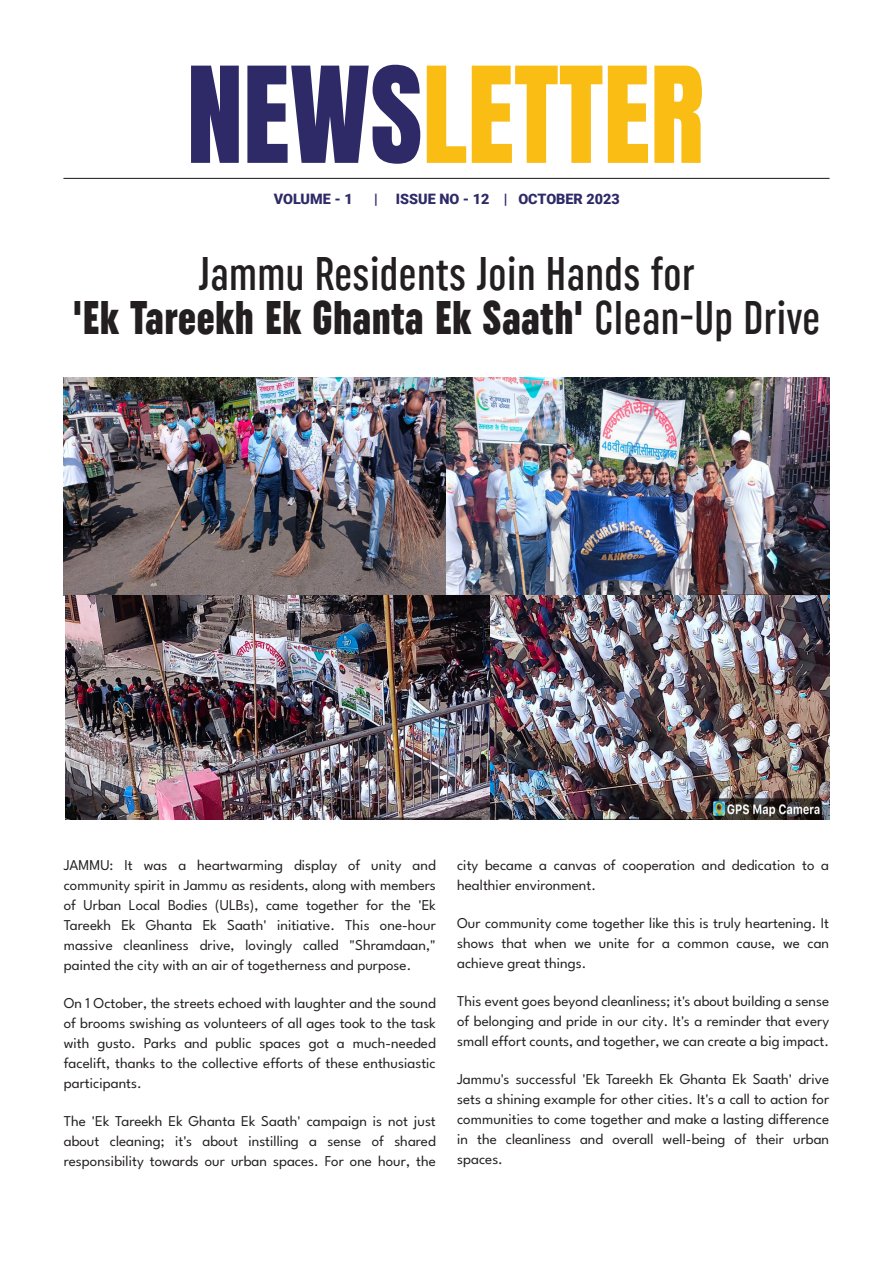
<style>
.page{position:relative;width:893px;height:1263px;background:#fff}
.page>*{position:absolute;margin:0;border:0;box-sizing:border-box;transform-origin:0 0}
.t1{font:113.1px "Anton";color:#fabd13}
.t2{font:46.95px "Uniform Extra Condensed 5";letter-spacing:.01em;color:#231f20}
.t3{font:46.95px "Uniform Extra Condensed 2";letter-spacing:.01em;color:#231f20}
.t4{font:15px/20px "League Spartan";color:#231f20;text-align:justify}
.t5{font:900 14.4px "Roboto";color:#2e2a67}
.s1{color:#2e2a67}
.s2{font-family:"Uniform Extra Condensed 2"}
</style>
<div class="page">
<hr style="left:64px;top:178px;width:765px;height:1px;background:#231f20">
<img style="left:64px;top:378px;width:765px;height:217px">
<img style="left:66px;top:595px;width:763px;height:224px">
<h1 class="t1" style="left:187px;top:30px;width:519px"><span class="s1">NEWS</span>LETTER</h1>
<p class="t5" style="left:274px;top:193px;width:81px">VOLUME - 1</p>
<p class="t5" style="left:374px;top:193px;width:247px">| ISSUE NO - 12 | OCTOBER 2023</p>
<h2 class="t3" style="left:198px;top:252px;width:498px">Jammu Residents Join Hands for</h2>
<h2 class="t2" style="left:73px;top:296px;width:749px">'Ek Tareekh Ek Ghanta Ek Saath' <span class="s2">Clean-Up Drive</span></h2>
<p class="t4" style="left:64px;top:856px;width:374px">JAMMU: It was a heartwarming display of unity and community spirit in Jammu as residents, along with members of Urban Local Bodies (ULBs), came together for the 'Ek Tareekh Ek Ghanta Ek Saath' initiative. This one-hour massive cleanliness drive, lovingly called "Shramdaan," painted the city with an air of togetherness and purpose.</p>
<p class="t4" style="left:64px;top:994px;width:374px">On 1 October, the streets echoed with laughter and the sound of brooms swishing as volunteers of all ages took to the task with gusto. Parks and public spaces got a much-needed facelift, thanks to the collective efforts of these enthusiastic participants.</p>
<p class="t4" style="left:64px;top:1112px;width:374px">The 'Ek Tareekh Ek Ghanta Ek Saath' campaign is not just about cleaning; it's about instilling a sense of shared responsibility towards our urban spaces. For one hour, the</p>
<p class="t4" style="left:457px;top:856px;width:374px">city became a canvas of cooperation and dedication to a healthier environment.</p>
<p class="t4" style="left:457px;top:914px;width:374px">Our community come together like this is truly heartening. It shows that when we unite for a common cause, we can achieve great things.</p>
<p class="t4" style="left:457px;top:992px;width:374px">This event goes beyond cleanliness; it's about building a sense of belonging and pride in our city. It's a reminder that every small effort counts, and together, we can create a big impact.</p>
<p class="t4" style="left:457px;top:1070px;width:374px">Jammu's successful 'Ek Tareekh Ek Ghanta Ek Saath' drive sets a shining example for other cities. It's a call to action for communities to come together and make a lasting difference in the cleanliness and overall well-being of their urban spaces.</p>
</div>
